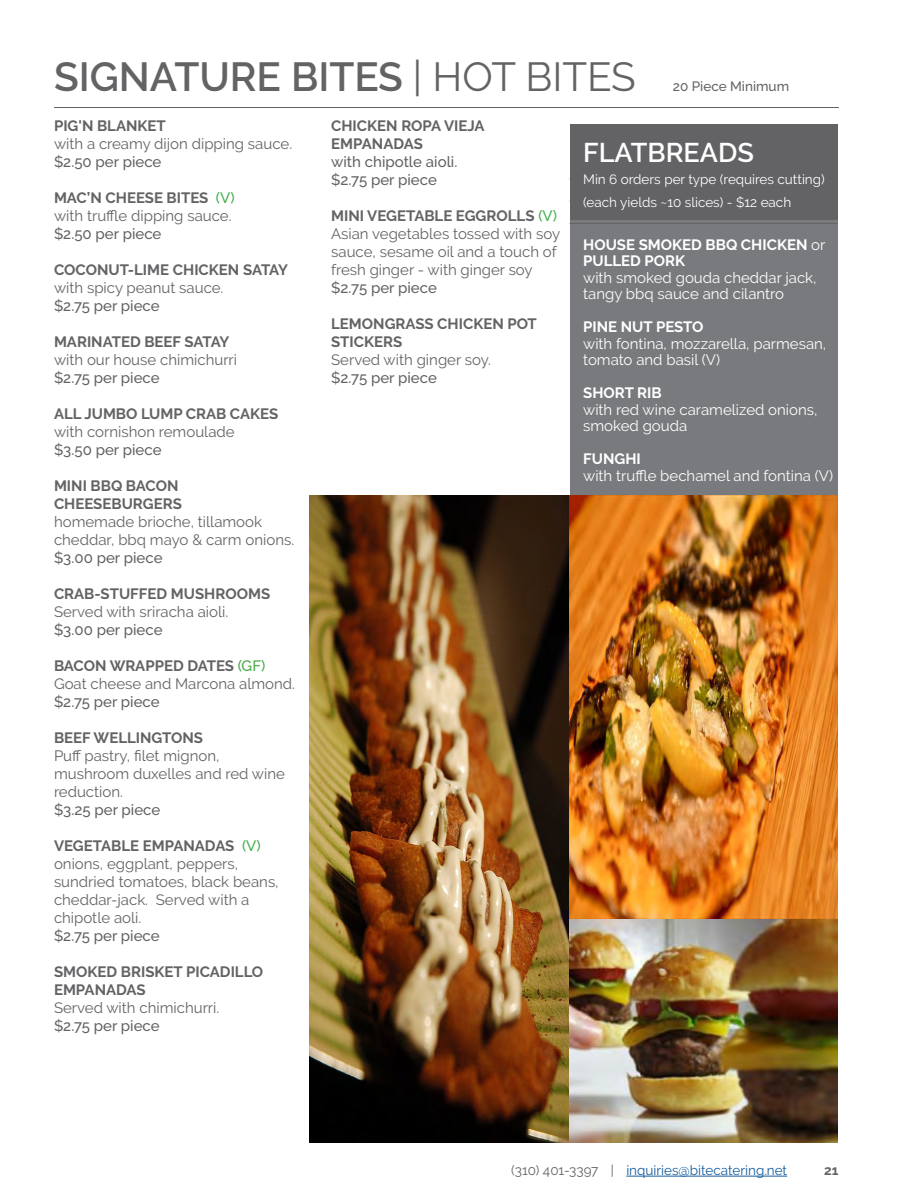
<style>
.page{position:relative;width:918px;height:1188px;background:#fff}
.page>*{position:absolute;margin:0;border:0;box-sizing:border-box;transform-origin:0 0}
.Head{font:600 40.5px "Raleway";color:#636366}
.Head-2{font:600 27px "Raleway";color:#fff}
.text{font:15px/18px "Raleway";color:#636366}
.text-2{font:500 15px "Raleway";color:#636366}
.text-3{font:15px/16.5px "Raleway";color:#fff}
.bold_text{font:700 15px/18px "Raleway";color:#636366}
.text-4{font:700 15px/18px "Raleway";color:#636366}
.text-5{font:700 15px/16.5px "Raleway";color:#fff}
.Head-3{font:13.5px "Raleway";color:#fff}
.t1{font:13.5px "Raleway";color:#175d9e}
.Head-4{font:500 13.5px "Raleway";color:#636366}
.t2{font:700 13.5px "Raleway";color:#636366}
.s1{font-weight:400}
.s2{font-weight:500;color:#40ae49}
.s3{font-weight:500;color:#46a847}
.s4{color:#636366}
</style>
<div class="page">
<hr style="left:54px;top:107px;width:785px;height:1px;background:#636366">
<img style="left:310px;top:496px;width:528px;height:647px">
<div style="left:570px;top:219px;width:268px;height:294px;background:#787a7d"></div>
<div style="left:570px;top:124px;width:268px;height:95px;background:#636366"></div>
<hr style="left:570px;top:223px;width:268px;height:1px;background:#636366">
<hr style="left:626px;top:1176px;width:161px;height:1px;background:#175d9e">
<p class="Head" style="left:54px;top:53px;width:583px">SIGNATURE BITES <span class="s1">| HOT BITES</span></p>
<p class="Head-4" style="left:673px;top:78px;width:118px">20 Piece Minimum</p>
<p class="bold_text" style="left:54px;top:117px;width:113px">PIG'N BLANKET</p>
<p class="text" style="left:54px;top:135px;width:240px">with a creamy dijon dipping sauce.</p>
<p class="text-2" style="left:54px;top:153px;width:109px">$2.50 per piece</p>
<p class="bold_text" style="left:54px;top:189px;width:182px">MAC’N CHEESE BITES <span class="s2">(V)</span></p>
<p class="text" style="left:54px;top:207px;width:179px">with truffle dipping sauce.</p>
<p class="text-2" style="left:54px;top:225px;width:109px">$2.50 per piece</p>
<p class="bold_text" style="left:54px;top:261px;width:236px">COCONUT-LIME CHICKEN SATAY</p>
<p class="text" style="left:54px;top:279px;width:171px">with spicy peanut sauce.</p>
<p class="text-2" style="left:54px;top:297px;width:107px">$2.75 per piece</p>
<p class="bold_text" style="left:54px;top:333px;width:177px">MARINATED BEEF SATAY</p>
<p class="text" style="left:54px;top:351px;width:185px">with our house chimichurri</p>
<p class="text-2" style="left:54px;top:369px;width:107px">$2.75 per piece</p>
<p class="bold_text" style="left:54px;top:405px;width:226px">ALL JUMBO LUMP CRAB CAKES</p>
<p class="text" style="left:54px;top:423px;width:182px">with cornishon remoulade</p>
<p class="text-2" style="left:54px;top:441px;width:109px">$3.50 per piece</p>
<p class="bold_text" style="left:54px;top:477px;width:129px">MINI BBQ BACON<br>CHEESEBURGERS</p>
<p class="text" style="left:54px;top:513px;width:242px">homemade brioche, tillamook cheddar, bbq mayo &amp; carm onions.</p>
<p class="text-2" style="left:54px;top:549px;width:110px">$3.00 per piece</p>
<p class="text-4" style="left:54px;top:585px;width:218px">CRAB-STUFFED MUSHROOMS</p>
<p class="text" style="left:54px;top:603px;width:176px">Served with sriracha aioli.</p>
<p class="text-2" style="left:54px;top:621px;width:110px">$3.00 per piece</p>
<p class="text-4" style="left:54px;top:657px;width:213px">BACON WRAPPED DATES <span class="s3">(GF)</span></p>
<p class="text" style="left:54px;top:675px;width:243px">Goat cheese and Marcona almond.</p>
<p class="text-2" style="left:54px;top:693px;width:107px">$2.75 per piece</p>
<p class="text-4" style="left:54px;top:729px;width:150px">BEEF WELLINGTONS</p>
<p class="text" style="left:54px;top:747px;width:232px">Puff pastry, filet mignon, mushroom duxelles and red wine reduction.</p>
<p class="text-2" style="left:54px;top:801px;width:108px">$3.25 per piece</p>
<p class="bold_text" style="left:54px;top:837px;width:208px">VEGETABLE EMPANADAS <span class="s2">(V)</span></p>
<p class="text" style="left:54px;top:855px;width:226px">onions, eggplant, peppers, sundried tomatoes, black beans, cheddar-jack. Served with a chipotle aoli.</p>
<p class="text-2" style="left:54px;top:927px;width:107px">$2.75 per piece</p>
<p class="bold_text" style="left:54px;top:963px;width:211px">SMOKED BRISKET PICADILLO<br>EMPANADAS</p>
<p class="text" style="left:54px;top:999px;width:167px">Served with chimichurri.</p>
<p class="text-2" style="left:54px;top:1017px;width:107px">$2.75 per piece</p>
<p class="text-4" style="left:331px;top:117px;width:155px">CHICKEN ROPA VIEJA<br>EMPANADAS</p>
<p class="text-2" style="left:331px;top:153px;width:128px">with chipotle aioli.</p>
<p class="text-2" style="left:331px;top:171px;width:107px">$2.75 per piece</p>
<p class="text-4" style="left:331px;top:207px;width:227px">MINI VEGETABLE EGGROLLS <span class="s2">(V)</span></p>
<p class="text" style="left:331px;top:225px;width:231px">Asian vegetables tossed with soy sauce, sesame oil and a touch of fresh ginger - with ginger soy</p>
<p class="text-2" style="left:331px;top:279px;width:107px">$2.75 per piece</p>
<p class="text-4" style="left:331px;top:315px;width:207px">LEMONGRASS CHICKEN POT<br>STICKERS</p>
<p class="text" style="left:331px;top:351px;width:161px">Served with ginger soy.</p>
<p class="text-2" style="left:331px;top:369px;width:107px">$2.75 per piece</p>
<p class="Head-2" style="left:583px;top:137px;width:172px">FLATBREADS</p>
<p class="Head-3" style="left:583px;top:172px;width:243px">Min 6 orders per type (requires cutting)</p>
<p class="Head-3" style="left:583px;top:194px;width:210px">(each yields ~10 slices) - $12 each</p>
<p class="text-5" style="left:583px;top:236px;width:244px">HOUSE SMOKED BBQ CHICKEN <span class="s1">or<br></span>PULLED PORK</p>
<p class="text-3" style="left:583px;top:269px;width:235px">with smoked gouda cheddar jack, tangy bbq sauce and cilantro</p>
<p class="text-5" style="left:583px;top:319px;width:122px">PINE NUT PESTO</p>
<p class="text-3" style="left:583px;top:335px;width:245px">with fontina, mozzarella, parmesan, tomato and basil (V)</p>
<p class="text-5" style="left:583px;top:385px;width:80px">SHORT RIB</p>
<p class="text-3" style="left:583px;top:401px;width:236px">with red wine caramelized onions, smoked gouda</p>
<p class="text-5" style="left:583px;top:451px;width:59px">FUNGHI</p>
<p class="text-3" style="left:583px;top:467px;width:251px">with truffle bechamel and fontina (V)</p>
<p class="t1" style="left:511px;top:1163px;width:277px"><span class="s4">(310) 401-3397 |</span> inquiries@bitecatering.net</p>
<p class="t2" style="left:824px;top:1163px;width:16px">21</p>
</div>
